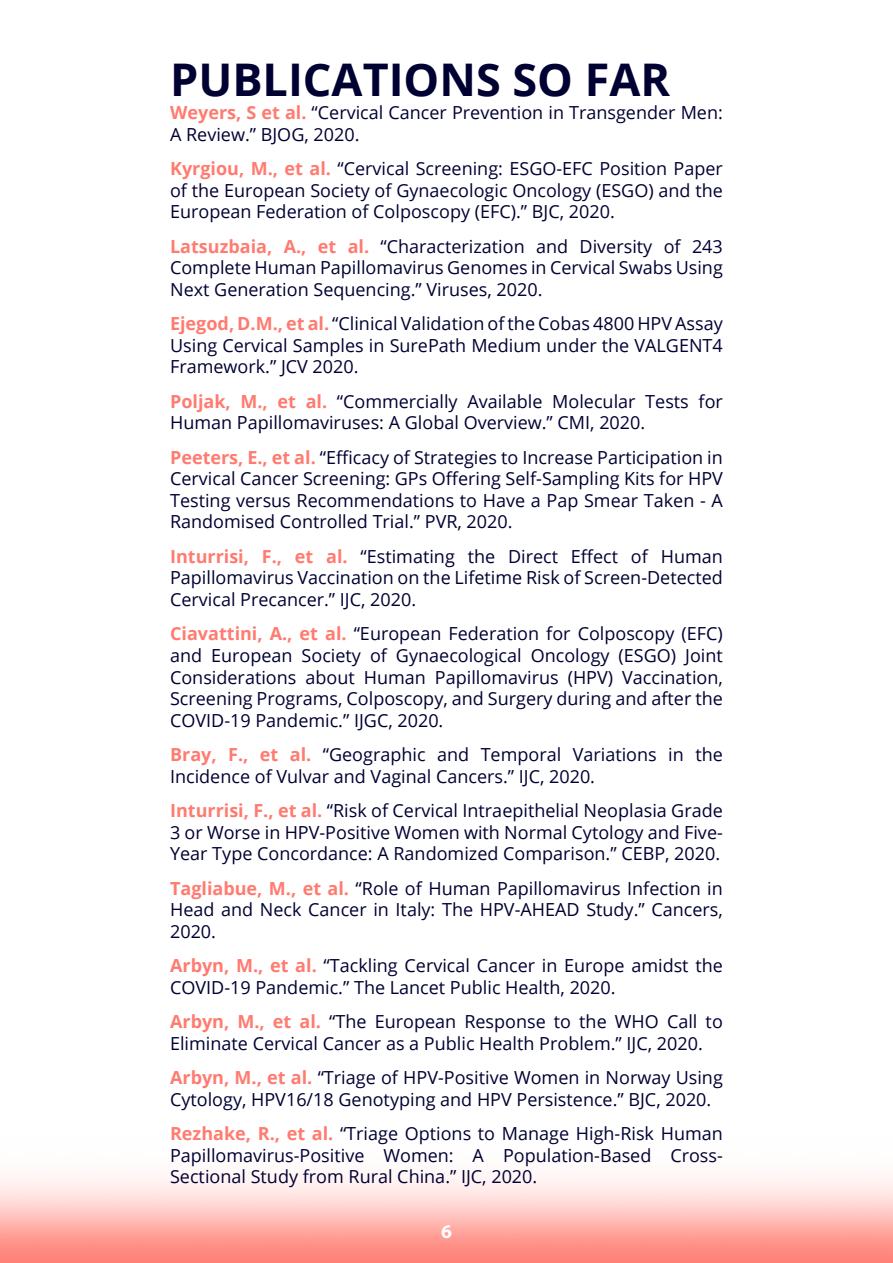
<style>
.page{position:relative;width:893px;height:1263px;background:#fff}
.page>*{position:absolute;margin:0;border:0;box-sizing:border-box;transform-origin:0 0}
.t1{font:700 45px "Open Sans";color:#003}
.t2{font:700 19.5px "Myriad Pro";color:#fff}
.t3{font:18px/21.6px "Open Sans";color:#003;text-align:justify}
.s1{font-weight:700;color:#ff7b70}
</style>
<div class="page">
<h1 class="t1" style="left:170px;top:48px;width:502px">PUBLICATIONS SO FAR</h1>
<p class="t3" style="left:170px;top:101px;width:554px"><span class="s1">Weyers, S et al.</span> “Cervical Cancer Prevention in Transgender Men:<br>A Review.” BJOG, 2020.</p>
<p class="t3" style="left:170px;top:157px;width:554px"><span class="s1">Kyrgiou, M., et al.</span> “Cervical Screening: ESGO-EFC Position Paper of the European Society of Gynaecologic Oncology (ESGO) and the European Federation of Colposcopy (EFC).” BJC, 2020.</p>
<p class="t3" style="left:170px;top:235px;width:554px"><span class="s1">Latsuzbaia, A., et al.</span> “Characterization and Diversity of 243<br>Complete Human Papillomavirus Genomes in Cervical Swabs Using Next Generation Sequencing.” Viruses, 2020.</p>
<p class="t3" style="left:170px;top:312px;width:554px"><span class="s1">Ejegod, D.M., et al.</span> “Clinical Validation of the Cobas 4800 HPV Assay Using Cervical Samples in SurePath Medium under the VALGENT4<br>Framework.” JCV 2020.</p>
<p class="t3" style="left:170px;top:390px;width:554px"><span class="s1">Poljak, M., et al.</span> “Commercially Available Molecular Tests for<br>Human Papillomaviruses: A Global Overview.” CMI, 2020.</p>
<p class="t3" style="left:170px;top:446px;width:554px"><span class="s1">Peeters, E., et al.</span> “Efficacy of Strategies to Increase Participation in Cervical Cancer Screening: GPs Offering Self-Sampling Kits for HPV Testing versus Recommendations to Have a Pap Smear Taken - A Randomised Controlled Trial.” PVR, 2020.</p>
<p class="t3" style="left:170px;top:545px;width:554px"><span class="s1">Inturrisi, F., et al.</span> “Estimating the Direct Effect of Human Papillomavirus Vaccination on the Lifetime Risk of Screen-Detected Cervical Precancer.” IJC, 2020.</p>
<p class="t3" style="left:170px;top:623px;width:554px"><span class="s1">Ciavattini, A., et al.</span> “European Federation for Colposcopy (EFC) and European Society of Gynaecological Oncology (ESGO) Joint Considerations about Human Papillomavirus (HPV) Vaccination, Screening Programs, Colposcopy, and Surgery during and after the COVID-19 Pandemic.” IJGC, 2020.</p>
<p class="t3" style="left:170px;top:743px;width:554px"><span class="s1">Bray, F., et al.</span> “Geographic and Temporal Variations in the<br>Incidence of Vulvar and Vaginal Cancers.” IJC, 2020.</p>
<p class="t3" style="left:170px;top:799px;width:554px"><span class="s1">Inturrisi, F., et al.</span> “Risk of Cervical Intraepithelial Neoplasia Grade 3 or Worse in HPV-Positive Women with Normal Cytology and Five-Year Type Concordance: A Randomized Comparison.” CEBP, 2020.</p>
<p class="t3" style="left:170px;top:877px;width:554px"><span class="s1">Tagliabue, M., et al.</span> “Role of Human Papillomavirus Infection in Head and Neck Cancer in Italy: The HPV-AHEAD Study.” Cancers, 2020.</p>
<p class="t3" style="left:170px;top:954px;width:554px"><span class="s1">Arbyn, M., et al.</span> “Tackling Cervical Cancer in Europe amidst the<br>COVID-19 Pandemic.” The Lancet Public Health, 2020.</p>
<p class="t3" style="left:170px;top:1010px;width:554px"><span class="s1">Arbyn, M., et al.</span> “The European Response to the WHO Call to<br>Eliminate Cervical Cancer as a Public Health Problem.” IJC, 2020.</p>
<p class="t3" style="left:170px;top:1066px;width:554px"><span class="s1">Arbyn, M., et al.</span> “Triage of HPV-Positive Women in Norway Using<br>Cytology, HPV16/18 Genotyping and HPV Persistence.” BJC, 2020.</p>
<p class="t3" style="left:170px;top:1122px;width:554px"><span class="s1">Rezhake, R., et al.</span> “Triage Options to Manage High-Risk Human Papillomavirus-Positive Women: A Population-Based Cross-Sectional Study from Rural China.” IJC, 2020.</p>
<p class="t2" style="left:441px;top:1219px;width:12px">6</p>
</div>
